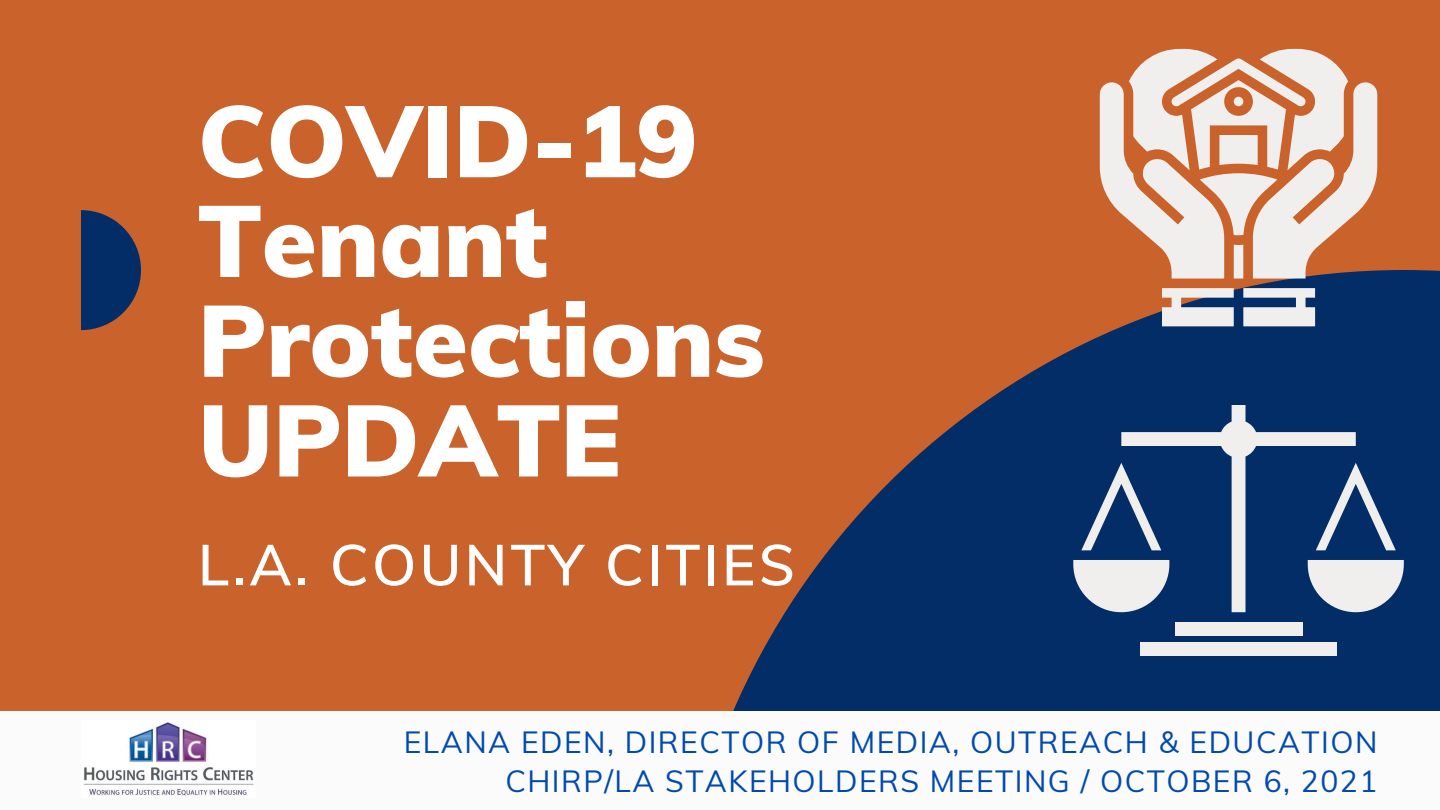
<style>
.page{position:relative;width:1440px;height:810px;background:#c9622b}
.page>*{position:absolute;margin:0;border:0;box-sizing:border-box;transform-origin:0 0}
.t1{font:900 100px/99.8px "Muli";color:#fff}
.t2{font:600 57px "Muli";letter-spacing:.055em;color:#fff}
.t3{font:30px "Muli";letter-spacing:.05em;color:#004aad}
</style>
<div class="page">
<svg style="left:81px;top:210px;width:60px;height:120px"></svg>
<svg style="left:733px;top:270px;width:707px;height:441px;fill:#022d66"></svg>
<svg style="left:1243px;top:288px;width:72px;height:38px;background:#bbc2cf"></svg>
<svg style="left:1162px;top:288px;width:72px;height:38px;background:#c8c6cb"></svg>
<svg style="left:1100px;top:49px;width:277px;height:230px"></svg>
<div style="left:0;top:711px;width:1440px;height:99px;background:#fbfbfc"></div>
<img style="left:84px;top:722px;width:170px;height:74px">
<div style="left:1140px;top:642px;width:197px;height:13px;background:#f1eeee"></div>
<div style="left:1175px;top:622px;width:127px;height:14px;background:#f1eeee"></div>
<svg style="left:1081px;top:463px;width:40px;height:87px;background:#345582"></svg>
<svg style="left:1073px;top:560px;width:48px;height:52px;background:#c0c7d2"></svg>
<svg style="left:1356px;top:463px;width:40px;height:87px;background:#345582"></svg>
<svg style="left:1356px;top:560px;width:48px;height:52px;background:#c1c7d2"></svg>
<svg style="left:1121px;top:405px;width:235px;height:207px;background:#3b5b86"></svg>
<p class="t1" style="left:198px;top:90px;width:569px">COVID-19<br>Tenant<br>Protections</p>
<p class="t1" style="left:198px;top:389px;width:424px">UPDATE</p>
<p class="t2" style="left:198px;top:528px;width:598px">L.A. COUNTY CITIES</p>
<p class="t3" style="left:404px;top:723px;width:975px">ELANA EDEN, DIRECTOR OF MEDIA, OUTREACH &amp; EDUCATION</p>
<p class="t3" style="left:505px;top:762px;width:874px">CHIRP/LA STAKEHOLDERS MEETING / OCTOBER 6, 2021</p>
</div>
